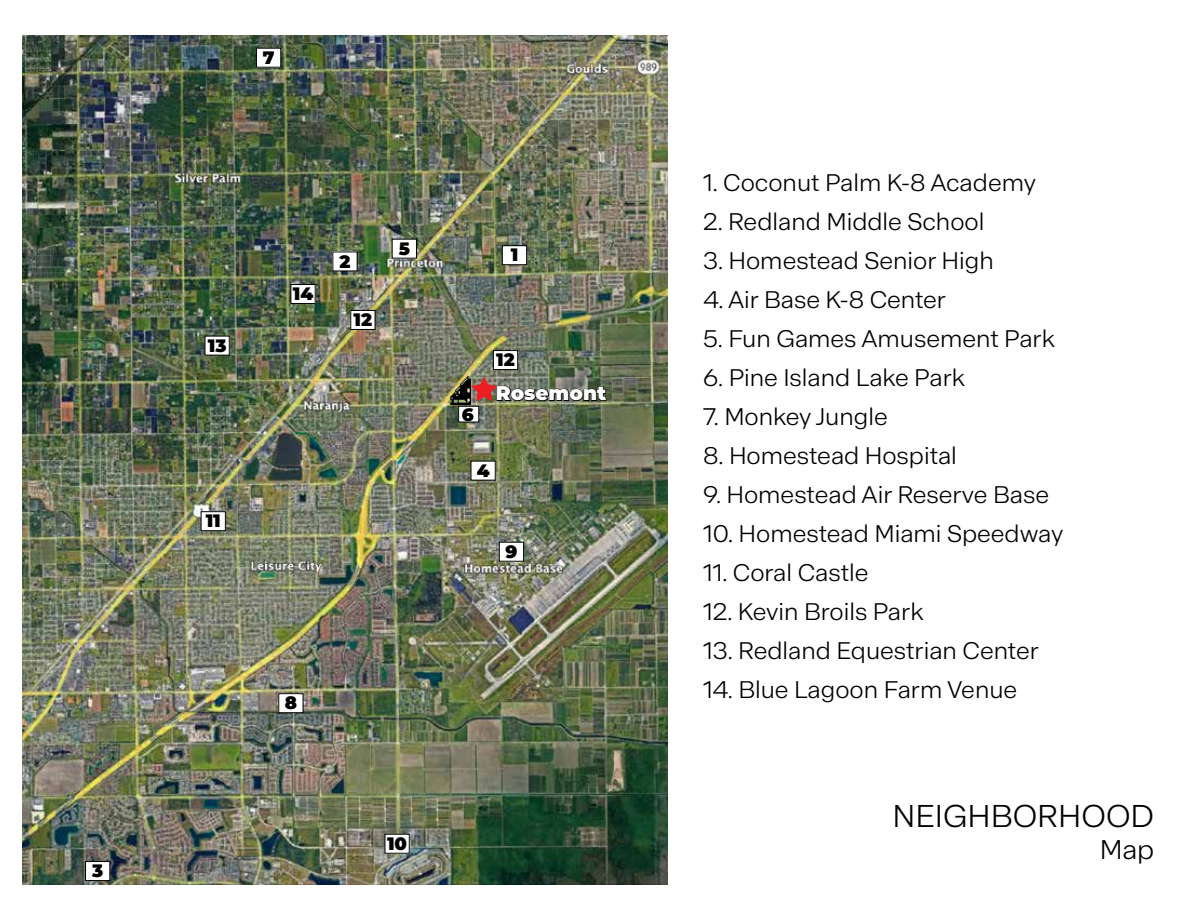
<style>
.page{position:relative;width:1188px;height:918px;background:#fff}
.page>*{position:absolute;margin:0;border:0;box-sizing:border-box;transform-origin:0 0}
.t1{font:300 31.5px "Decagram";color:#000}
.t2{font:300 27px "Decagram";color:#000}
.t3{font:300 24px "Decagram";color:#000}
.t4{font:900 19.8px "Montserrat";color:#fff}
.t5{font:900 18px "Montserrat";color:#000}
</style>
<div class="page">
<img style="left:23px;top:35px;width:644px;height:849px">
<svg style="left:471px;top:376px;width:137px;height:26px"></svg>
<div style="left:459px;top:406px;width:20px;height:16px;background:#fff"></div>
<div style="left:458px;top:406px;width:21px;height:16px;border:1px solid #000"></div>
<div style="left:471px;top:461px;width:24px;height:19px;background:#fff"></div>
<div style="left:256px;top:48px;width:25px;height:19px;background:#fff"></div>
<div style="left:279px;top:694px;width:24px;height:19px;background:#fff"></div>
<div style="left:279px;top:694px;width:24px;height:19px;border:1px solid #000"></div>
<div style="left:499px;top:542px;width:25px;height:19px;background:#fff"></div>
<div style="left:499px;top:542px;width:25px;height:19px;border:1px solid #000"></div>
<div style="left:385px;top:834px;width:24px;height:19px;background:#fff"></div>
<img style="left:449px;top:376px;width:22px;height:28px">
<div style="left:201px;top:512px;width:24px;height:19px;background:#fff"></div>
<div style="left:201px;top:512px;width:25px;height:19px;border:1px solid #000"></div>
<div style="left:493px;top:351px;width:25px;height:19px;background:#fff"></div>
<div style="left:493px;top:350px;width:25px;height:20px;border:1px solid #000"></div>
<div style="left:205px;top:336px;width:24px;height:19px;background:#fff"></div>
<div style="left:351px;top:310px;width:24px;height:19px;background:#fff"></div>
<div style="left:351px;top:310px;width:24px;height:20px;border:1px solid #000"></div>
<div style="left:291px;top:285px;width:24px;height:19px;background:#fff"></div>
<div style="left:291px;top:284px;width:24px;height:20px;border:1px solid #000"></div>
<div style="left:392px;top:239px;width:24px;height:19px;background:#fff"></div>
<div style="left:502px;top:246px;width:25px;height:19px;background:#fff"></div>
<div style="left:502px;top:246px;width:25px;height:19px;border:1px solid #000"></div>
<div style="left:333px;top:252px;width:24px;height:19px;background:#fff"></div>
<div style="left:86px;top:862px;width:24px;height:19px;background:#fff"></div>
<div style="left:85px;top:861px;width:25px;height:20px;border:1px solid #000"></div>
<p class="t5" style="left:92px;top:857px;width:13px">3</p>
<p class="t5" style="left:263px;top:44px;width:13px">7</p>
<p class="t5" style="left:208px;top:332px;width:20px">13</p>
<p class="t5" style="left:206px;top:508px;width:17px">11</p>
<p class="t5" style="left:293px;top:280px;width:22px">14</p>
<p class="t5" style="left:339px;top:248px;width:13px">2</p>
<p class="t5" style="left:354px;top:306px;width:20px">12</p>
<p class="t5" style="left:399px;top:235px;width:13px">5</p>
<p class="t5" style="left:511px;top:242px;width:9px">1</p>
<p class="t5" style="left:496px;top:346px;width:20px">12</p>
<p class="t5" style="left:462px;top:401px;width:13px">6</p>
<p class="t4" style="left:496px;top:378px;width:112px">Rosemont</p>
<p class="t5" style="left:477px;top:457px;width:14px">4</p>
<p class="t5" style="left:505px;top:538px;width:13px">9</p>
<p class="t5" style="left:285px;top:690px;width:14px">8</p>
<p class="t5" style="left:387px;top:830px;width:22px">10</p>
<p class="t3" style="left:703px;top:168px;width:335px">1. Coconut Palm K-8 Academy</p>
<p class="t3" style="left:703px;top:207px;width:283px">2. Redland Middle School</p>
<p class="t3" style="left:703px;top:246px;width:292px">3. Homestead Senior High</p>
<p class="t3" style="left:703px;top:285px;width:245px">4. Air Base K-8 Center</p>
<p class="t3" style="left:703px;top:324px;width:353px">5. Fun Games Amusement Park</p>
<p class="t3" style="left:703px;top:363px;width:263px">6. Pine Island Lake Park</p>
<p class="t3" style="left:703px;top:402px;width:186px">7. Monkey Jungle</p>
<p class="t3" style="left:703px;top:441px;width:255px">8. Homestead Hospital</p>
<p class="t3" style="left:703px;top:480px;width:348px">9. Homestead Air Reserve Base</p>
<p class="t3" style="left:703px;top:519px;width:362px">10. Homestead Miami Speedway</p>
<p class="t3" style="left:703px;top:558px;width:167px">11. Coral Castle</p>
<p class="t3" style="left:703px;top:597px;width:222px">12. Kevin Broils Park</p>
<p class="t3" style="left:703px;top:636px;width:337px">13. Redland Equestrian Center</p>
<p class="t3" style="left:703px;top:675px;width:316px">14. Blue Lagoon Farm Venue</p>
<h1 class="t1" style="left:892px;top:796px;width:263px">NEIGHBORHOOD</h1>
<p class="t2" style="left:1100px;top:833px;width:56px">Map</p>
</div>
